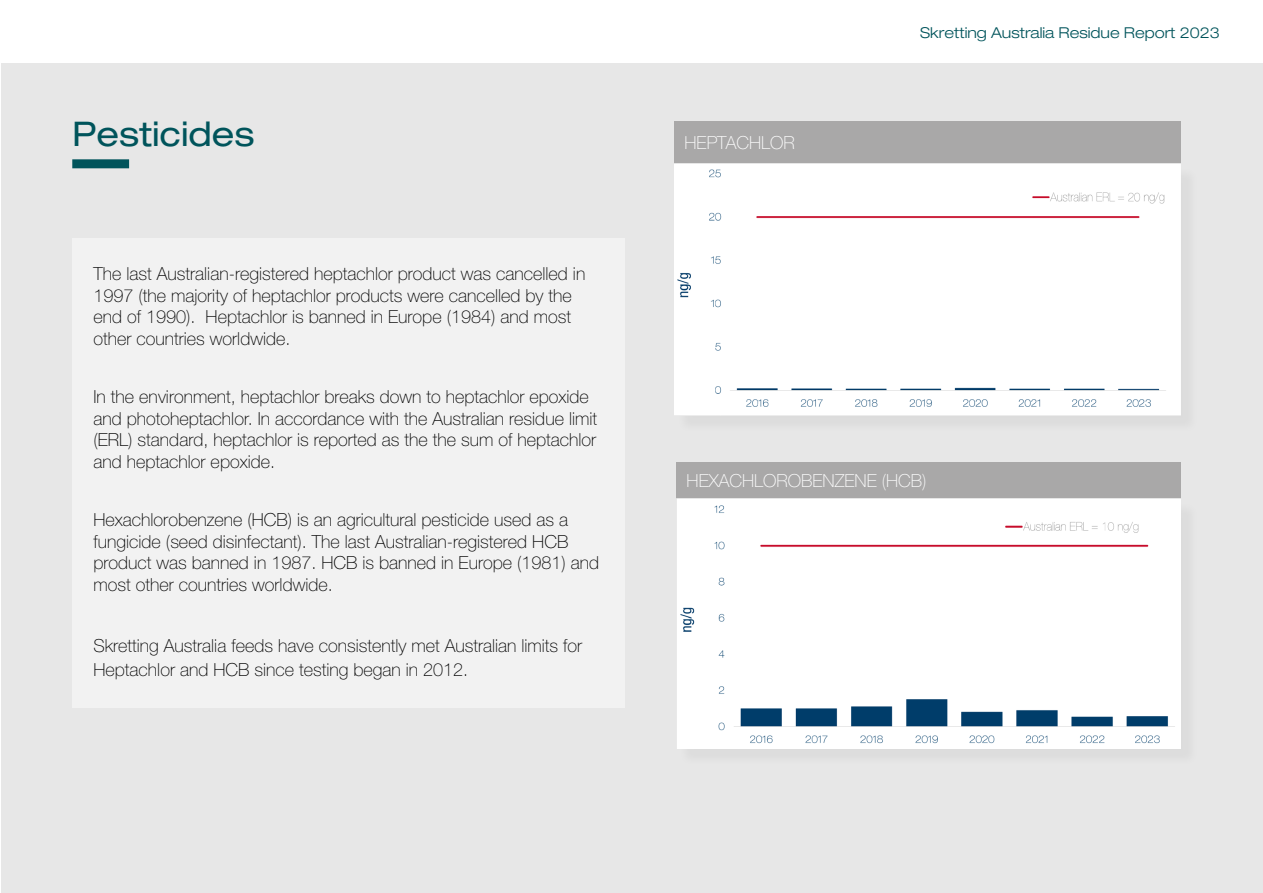
<style>
.page{position:relative;width:1263px;height:893px;background:#fff}
.page>*{position:absolute;margin:0;border:0;box-sizing:border-box;transform-origin:0 0}
.t1{font:expanded 34.05px "Helvetica Neue LT Pro";color:#00545b}
.t2{font:100 18px/21.6px "Helvetica Neue LT Pro";color:#000}
.t3{font:100 18px "Helvetica Neue LT Pro";color:#fff}
.t4{font:300 expanded 15px "Helvetica Neue LT Std";color:#00545b}
</style>
<div class="page">
<div style="left:2px;top:64px;width:1261px;height:829px;background:#e7e7e7"></div>
<div style="left:72px;top:238px;width:552px;height:470px;background:#f2f2f2"></div>
<div style="left:676px;top:463px;width:505px;height:36px;background:#a9a8a8"></div>
<div style="left:674px;top:121px;width:507px;height:43px;background:#a9a8a8"></div>
<div style="left:676px;top:166px;width:523px;height:268px;background:#e0e0e0"></div>
<div style="left:674px;top:164px;width:507px;height:251px;background:#fff"></div>
<div style="left:72px;top:159px;width:57px;height:9px;background:#00545b"></div>
<div style="left:678px;top:501px;width:521px;height:266px;background:#e0e0e0"></div>
<img style="left:677px;top:499px;width:504px;height:249px">
<div style="left:1165px;top:597px;width:13px;height:35px;background:#fff"></div>
<h1 class="t1" style="left:72px;top:114px;width:184px">Pesticides</h1>
<p class="t2" style="left:94px;top:263px;width:493px">The last Australian-registered heptachlor product was cancelled in 1997 (the majority of heptachlor products were cancelled by the end of 1990). Heptachlor is banned in Europe (1984) and most other countries worldwide.</p>
<p class="t2" style="left:94px;top:386px;width:505px">In the environment, heptachlor breaks down to heptachlor epoxide and photoheptachlor. In accordance with the Australian residue limit (ERL) standard, heptachlor is reported as the the sum of heptachlor and heptachlor epoxide.</p>
<p class="t2" style="left:94px;top:509px;width:507px">Hexachlorobenzene (HCB) is an agricultural pesticide used as a fungicide (seed disinfectant). The last Australian-registered HCB product was banned in 1987. HCB is banned in Europe (1981) and most other countries worldwide.</p>
<p class="t2" style="left:94px;top:633px;width:490px;line-height:24px">Skretting Australia feeds have consistently met Australian limits for<br>Heptachlor and HCB since testing began in 2012.</p>
<p class="t3" style="left:684px;top:132px;width:112px">HEPTACHLOR</p>
<p class="t4" style="left:920px;top:24px;width:301px">Skretting Australia Residue Report 2023</p>
<p class="t3" style="left:687px;top:471px;width:241px">HEXACHLOROBENZENE (HCB)</p>
</div>
